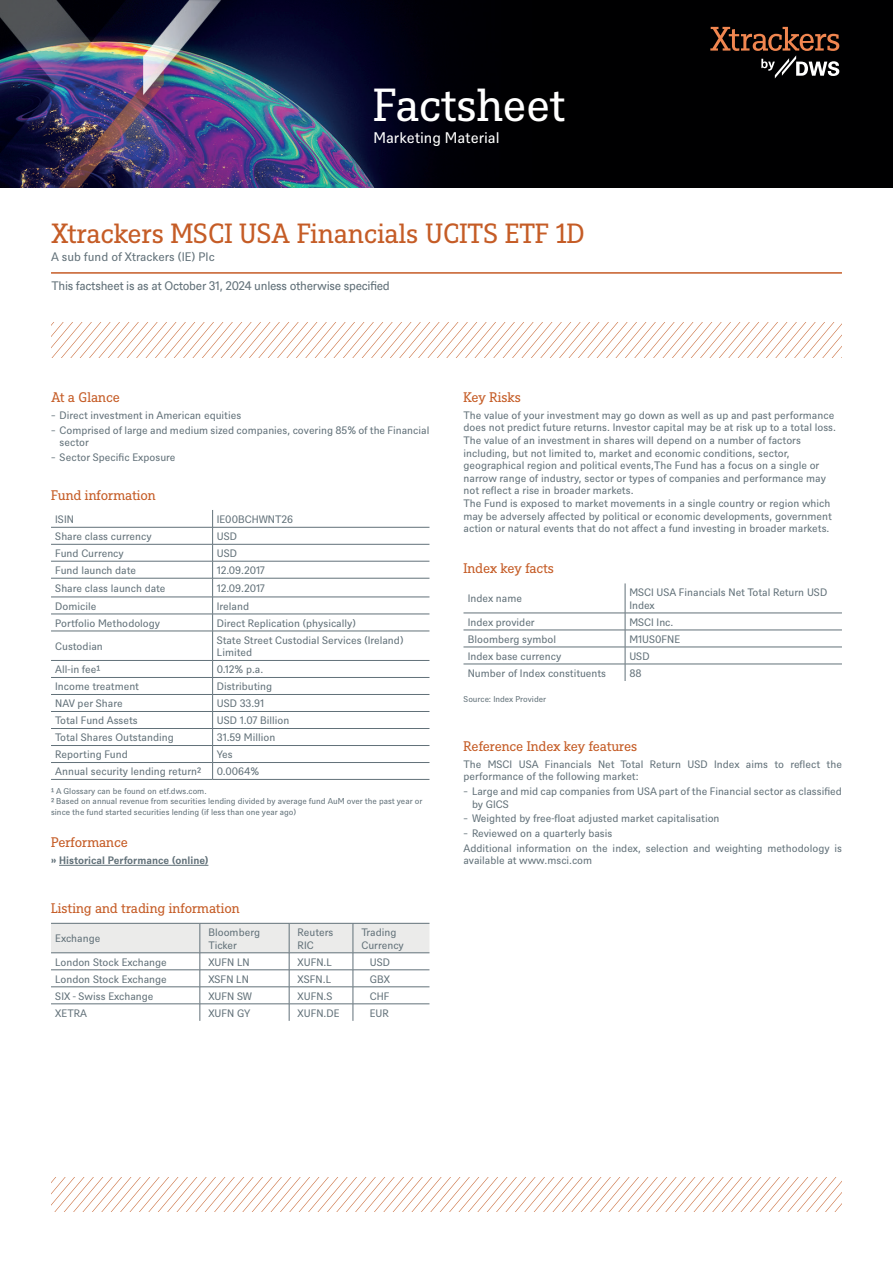
<style>
.page{position:relative;width:893px;height:1263px;background:#fff}
.page>*{position:absolute;margin:0;border:0;box-sizing:border-box;transform-origin:0 0}
.t1{font:45px "DWS Slab";letter-spacing:-.01em;color:#fff}
.t2{font:27px "DWS Slab";color:#c55c26}
.t3{font:15px "DWS Sans";color:#fff}
.t4{font:13.5px "DWS Slab";letter-spacing:-.01em;color:#c55c26}
.t5{font:12px "DWS Sans TT";letter-spacing:-.025em;color:#627179}
.t6{font:12px "DWS Sans";color:#627179}
.t7{font:10.5px/12.6px "DWS Sans";color:#627179}
.t8{font:700 10.5px "DWS Sans";color:#627179}
.t9{font:8.25px/9.9px "DWS Sans";color:#627179}
</style>
<div class="page">
<img style="left:0;top:0;width:893px;height:188px">
<hr style="left:59px;top:865px;width:149px;height:1px;background:#627179">
<hr style="left:51px;top:527px;width:162px;height:1px;background:#627179">
<hr style="left:213px;top:527px;width:216px;height:1px;background:#627179">
<hr style="left:51px;top:544px;width:162px;height:1px;background:#627179">
<hr style="left:213px;top:544px;width:216px;height:1px;background:#627179">
<hr style="left:51px;top:561px;width:162px;height:1px;background:#627179">
<hr style="left:213px;top:561px;width:216px;height:1px;background:#627179">
<hr style="left:51px;top:578px;width:162px;height:1px;background:#627179">
<hr style="left:213px;top:578px;width:216px;height:1px;background:#627179">
<hr style="left:51px;top:597px;width:162px;height:1px;background:#627179">
<hr style="left:213px;top:597px;width:216px;height:1px;background:#627179">
<hr style="left:51px;top:614px;width:162px;height:1px;background:#627179">
<hr style="left:213px;top:614px;width:216px;height:1px;background:#627179">
<hr style="left:51px;top:631px;width:162px;height:1px;background:#627179">
<hr style="left:213px;top:631px;width:216px;height:1px;background:#627179">
<hr style="left:51px;top:660px;width:162px;height:1px;background:#627179">
<hr style="left:213px;top:660px;width:216px;height:1px;background:#627179">
<hr style="left:51px;top:677px;width:162px;height:1px;background:#627179">
<hr style="left:213px;top:677px;width:216px;height:1px;background:#627179">
<hr style="left:51px;top:694px;width:162px;height:1px;background:#627179">
<hr style="left:51px;top:711px;width:162px;height:1px;background:#627179">
<hr style="left:51px;top:728px;width:162px;height:1px;background:#627179">
<hr style="left:51px;top:745px;width:162px;height:1px;background:#627179">
<hr style="left:51px;top:779px;width:162px;height:1px;background:#627179">
<hr style="left:213px;top:779px;width:216px;height:1px;background:#627179">
<hr style="left:213px;top:694px;width:216px;height:1px;background:#627179">
<hr style="left:213px;top:711px;width:216px;height:1px;background:#627179">
<hr style="left:213px;top:728px;width:216px;height:1px;background:#627179">
<hr style="left:213px;top:745px;width:216px;height:1px;background:#627179">
<svg style="left:212px;top:510px;width:1px;height:269px"></svg>
<hr style="left:51px;top:762px;width:162px;height:1px;background:#627179">
<hr style="left:213px;top:762px;width:216px;height:1px;background:#627179">
<svg style="left:51px;top:923px;width:378px;height:98px"></svg>
<hr style="left:463px;top:613px;width:162px;height:1px;background:#627179">
<hr style="left:625px;top:613px;width:217px;height:1px;background:#627179">
<hr style="left:463px;top:630px;width:162px;height:1px;background:#627179">
<hr style="left:625px;top:630px;width:217px;height:1px;background:#627179">
<hr style="left:463px;top:647px;width:162px;height:1px;background:#627179">
<hr style="left:625px;top:647px;width:217px;height:1px;background:#627179">
<hr style="left:463px;top:664px;width:162px;height:1px;background:#627179">
<hr style="left:625px;top:664px;width:217px;height:1px;background:#627179">
<hr style="left:625px;top:583px;width:1px;height:30px;background:#627179">
<svg style="left:625px;top:613px;width:1px;height:68px"></svg>
<hr style="left:51px;top:272px;width:791px;height:2px;background:#c55c26">
<svg style="left:52px;top:322px;width:790px;height:35px"></svg>
<svg style="left:51px;top:1177px;width:791px;height:35px"></svg>
<svg style="left:710px;top:27px;width:129px;height:51px;background:#3a2921"></svg>
<h1 class="t1" style="left:373px;top:74px;width:193px">Factsheet</h1>
<h3 class="t3" style="left:373px;top:127px;width:128px">Marketing Material</h3>
<h2 class="t2" style="left:51px;top:215px;width:535px">Xtrackers MSCI USA Financials UCITS ETF 1D</h2>
<p class="t6" style="left:51px;top:249px;width:165px">A sub fund of Xtrackers (IE) Plc</p>
<p class="t5" style="left:51px;top:278px;width:340px">This factsheet is as at October 31, 2024 unless otherwise specified</p>
<p class="t4" style="left:51px;top:388px;width:70px">At a Glance</p>
<p class="t7" style="left:51px;top:407px;width:380px;line-height:14.7px">̵ Direct investment in American equities<br>̵ Comprised of large and medium sized companies, covering 85% of the Financial</p>
<p class="t7" style="left:51px;top:434px;width:126px;line-height:14.7px;text-indent:9px">sector<br>̵ Sector Specific Exposure</p>
<p class="t4" style="left:51px;top:486px;width:106px">Fund information</p>
<p class="t7" style="left:55px;top:512px;width:20px">ISIN</p>
<p class="t7" style="left:217px;top:512px;width:78px">IE00BCHWNT26</p>
<p class="t7" style="left:55px;top:529px;width:98px">Share class currency</p>
<p class="t7" style="left:217px;top:529px;width:22px">USD</p>
<p class="t7" style="left:55px;top:546px;width:70px">Fund Currency</p>
<p class="t7" style="left:217px;top:546px;width:22px">USD</p>
<p class="t7" style="left:55px;top:563px;width:82px">Fund launch date</p>
<p class="t7" style="left:217px;top:563px;width:50px">12.09.2017</p>
<p class="t7" style="left:55px;top:581px;width:112px">Share class launch date</p>
<p class="t7" style="left:217px;top:581px;width:50px">12.09.2017</p>
<p class="t7" style="left:55px;top:599px;width:43px">Domicile</p>
<p class="t7" style="left:217px;top:599px;width:34px">Ireland</p>
<p class="t7" style="left:55px;top:616px;width:106px">Portfolio Methodology</p>
<p class="t7" style="left:217px;top:616px;width:140px">Direct Replication (physically)</p>
<p class="t7" style="left:55px;top:639px;width:49px">Custodian</p>
<p class="t7" style="left:217px;top:633px;width:188px">State Street Custodial Services (Ireland)<br>Limited</p>
<p class="t7" style="left:55px;top:662px;width:47px">All-in fee¹</p>
<p class="t7" style="left:217px;top:662px;width:48px">0.12% p.a.</p>
<p class="t7" style="left:55px;top:679px;width:85px">Income treatment</p>
<p class="t7" style="left:217px;top:679px;width:57px">Distributing</p>
<p class="t7" style="left:55px;top:696px;width:69px">NAV per Share</p>
<p class="t7" style="left:217px;top:696px;width:49px">USD 33.91</p>
<p class="t7" style="left:55px;top:713px;width:84px">Total Fund Assets</p>
<p class="t7" style="left:217px;top:713px;width:74px">USD 1.07 Billion</p>
<p class="t7" style="left:55px;top:730px;width:120px">Total Shares Outstanding</p>
<p class="t7" style="left:217px;top:730px;width:60px">31.59 Million</p>
<p class="t7" style="left:55px;top:747px;width:74px">Reporting Fund</p>
<p class="t7" style="left:217px;top:747px;width:17px">Yes</p>
<p class="t7" style="left:55px;top:764px;width:147px">Annual security lending return²</p>
<p class="t7" style="left:217px;top:764px;width:44px">0.0064%</p>
<p class="t9" style="left:51px;top:786px;width:373px">¹ A Glossary can be found on etf.dws.com.<br>² Based on annual revenue from securities lending divided by average fund AuM over the past year or</p>
<p class="t9" style="left:51px;top:807px;width:247px">since the fund started securities lending (if less than one year ago)</p>
<p class="t4" style="left:51px;top:833px;width:78px">Performance</p>
<p class="t8" style="left:51px;top:853px;width:159px">» Historical Performance (online)</p>
<p class="t4" style="left:51px;top:899px;width:190px">Listing and trading information</p>
<p class="t7" style="left:55px;top:931px;width:47px">Exchange</p>
<p class="t7" style="left:208px;top:925px;width:53px">Bloomberg<br>Ticker</p>
<p class="t7" style="left:298px;top:925px;width:37px">Reuters<br>RIC</p>
<p class="t7" style="left:361px;top:925px;width:44px">Trading<br>Currency</p>
<p class="t7" style="left:55px;top:955px;width:113px">London Stock Exchange</p>
<p class="t7" style="left:208px;top:955px;width:43px">XUFN LN</p>
<p class="t7" style="left:298px;top:955px;width:36px">XUFN.L</p>
<p class="t7" style="left:370px;top:955px;width:22px">USD</p>
<p class="t7" style="left:55px;top:972px;width:113px">London Stock Exchange</p>
<p class="t7" style="left:208px;top:972px;width:42px">XSFN LN</p>
<p class="t7" style="left:298px;top:972px;width:35px">XSFN.L</p>
<p class="t7" style="left:370px;top:972px;width:22px">GBX</p>
<p class="t7" style="left:55px;top:989px;width:100px">SIX - Swiss Exchange</p>
<p class="t7" style="left:208px;top:989px;width:45px">XUFN SW</p>
<p class="t7" style="left:298px;top:989px;width:36px">XUFN.S</p>
<p class="t7" style="left:370px;top:989px;width:21px">CHF</p>
<p class="t7" style="left:55px;top:1006px;width:33px">XETRA</p>
<p class="t7" style="left:208px;top:1006px;width:43px">XUFN GY</p>
<p class="t7" style="left:298px;top:1006px;width:43px">XUFN.DE</p>
<p class="t7" style="left:370px;top:1006px;width:20px">EUR</p>
<p class="t4" style="left:463px;top:388px;width:59px">Key Risks</p>
<p class="t7" style="left:463px;top:408px;width:374px">The value of your investment may go down as well as up and past performance does not predict future returns. Investor capital may be at risk up to a total loss.<br>The value of an investment in shares will depend on a number of factors including, but not limited to, market and economic conditions, sector, geographical region and political events,The Fund has a focus on a single or narrow range of industry, sector or types of companies and performance may not reflect a rise in broader markets.<br>The Fund is exposed to market movements in a single country or region which may be adversely affected by political or economic developments, government action or natural events that do not affect a fund investing in broader markets.</p>
<p class="t4" style="left:463px;top:559px;width:92px">Index key facts</p>
<p class="t7" style="left:468px;top:592px;width:56px">Index name</p>
<p class="t7" style="left:629px;top:585px;width:199px">MSCI USA Financials Net Total Return USD<br>Index</p>
<p class="t7" style="left:468px;top:615px;width:68px">Index provider</p>
<p class="t7" style="left:629px;top:615px;width:46px">MSCI Inc.</p>
<p class="t7" style="left:468px;top:632px;width:90px">Bloomberg symbol</p>
<p class="t7" style="left:629px;top:632px;width:52px">M1US0FNE</p>
<p class="t7" style="left:468px;top:649px;width:95px">Index base currency</p>
<p class="t7" style="left:629px;top:649px;width:22px">USD</p>
<p class="t7" style="left:468px;top:666px;width:140px">Number of Index constituents</p>
<p class="t7" style="left:629px;top:666px;width:14px">88</p>
<p class="t9" style="left:463px;top:693px;width:84px">Source: Index Provider</p>
<p class="t4" style="left:463px;top:737px;width:175px">Reference Index key features</p>
<p class="t7" style="left:463px;top:757px;width:380px">The MSCI USA Financials Net Total Return USD Index aims to reflect the performance of the following market:</p>
<p class="t7" style="left:472px;top:784px;width:371px;text-indent:-9px">̵ Large and mid cap companies from USA part of the Financial sector as classified by GICS</p>
<p class="t7" style="left:463px;top:810px;width:380px;line-height:14.7px">̵ Weighted by free-float adjusted market capitalisation<br>̵ Reviewed on a quarterly basis<br>Additional information on the index, selection and weighting methodology is</p>
<p class="t7" style="left:463px;top:854px;width:130px">available at www.msci.com</p>
</div>
